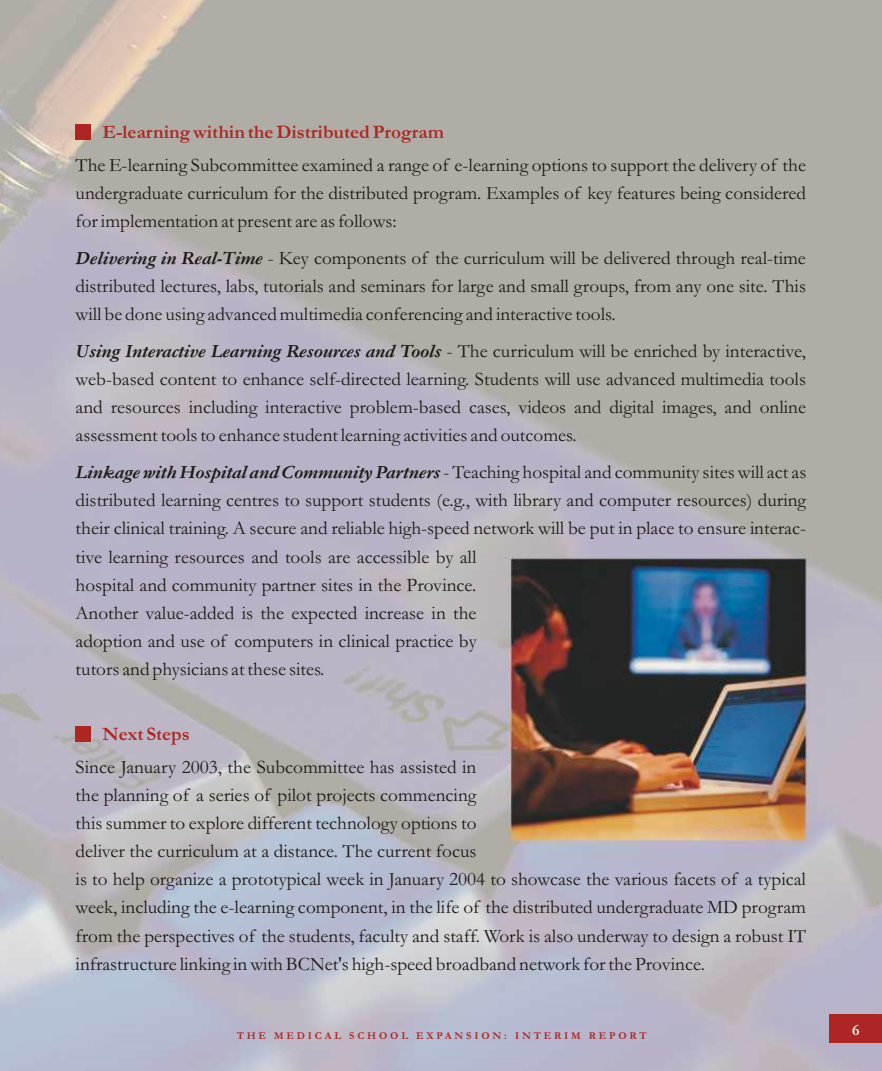
<style>
.page{position:relative;width:882px;height:1071px;background:#fff}
.page>*{position:absolute;margin:0;border:0;box-sizing:border-box;transform-origin:0 0}
.t1{font:19.25px/28.2px "Garamond";color:#1f1a17;text-align:justify}
.t2{font:700 19.25px "Garamond";color:#ad2624}
.t3{font:700 15.75px "Garamond";color:#fffaed}
.t4{font:700 10.5px "Garamond";letter-spacing:.27em;color:#ad2624}
.s1{font-weight:700;font-style:italic}
</style>
<div class="page">
<img style="left:0;top:0;width:882px;height:1071px">
<div style="left:829px;top:1015px;width:53px;height:28px;background:#ad2624"></div>
<div style="left:76px;top:124px;width:15px;height:15px;background:#ad2624"></div>
<div style="left:76px;top:726px;width:15px;height:15px;background:#ad2624"></div>
<p class="t2" style="left:103px;top:126px;width:343px">E-learning within the Distributed Program</p>
<p class="t1" style="left:76px;top:153px;width:732px">The E-learning Subcommittee examined a range of e-learning options to support the delivery of the undergraduate curriculum for the distributed program. Examples of key features being considered for implementation at present are as follows:</p>
<p class="t1" style="left:76px;top:246px;width:732px"><span class="s1">Delivering in Real-Time</span> - Key components of the curriculum will be delivered through real-time distributed lectures, labs, tutorials and seminars for large and small groups, from any one site. This will be done using advanced multimedia conferencing and interactive tools.</p>
<p class="t1" style="left:76px;top:339px;width:732px"><span class="s1">Using Interactive Learning Resources and Tools</span> - The curriculum will be enriched by interactive, web-based content to enhance self-directed learning. Students will use advanced multimedia tools and resources including interactive problem-based cases, videos and digital images, and online assessment tools to enhance student learning activities and outcomes.</p>
<p class="t1" style="left:76px;top:460px;width:732px;text-align:left"><span class="s1">Linkage with Hospital and Community Partners</span> - Teaching hospital and community sites will act as distributed learning centres to support students (e.g., with library and computer resources) during their clinical training. A secure and reliable high-speed network will be put in place to ensure interac&shy;tive learning resources and tools are accessible by all<br>hospital and community partner sites in the Province.<br>Another value-added is the expected increase in the<br>adoption and use of computers in clinical practice by<br>tutors and physicians at these sites.</p>
<p class="t2" style="left:103px;top:728px;width:89px">Next Steps</p>
<p class="t1" style="left:76px;top:755px;width:732px;text-align:left">Since January 2003, the Subcommittee has assisted in<br>the planning of a series of pilot projects commencing<br>this summer to explore different technology options to<br>deliver the curriculum at a distance. The current focus<br>is to help organize a prototypical week in January 2004 to showcase the various facets of a typical week, including the e-learning component, in the life of the distributed undergraduate MD program from the perspectives of the students, faculty and staff. Work is also underway to design a robust IT infrastructure linking in with BCNet's high-speed broadband network for the Province.</p>
<p class="t4" style="left:237px;top:1032px;width:412px">THE MEDICAL SCHOOL EXPANSION: INTERIM REPORT</p>
<p class="t3" style="left:852px;top:1024px;width:9px">6</p>
</div>
